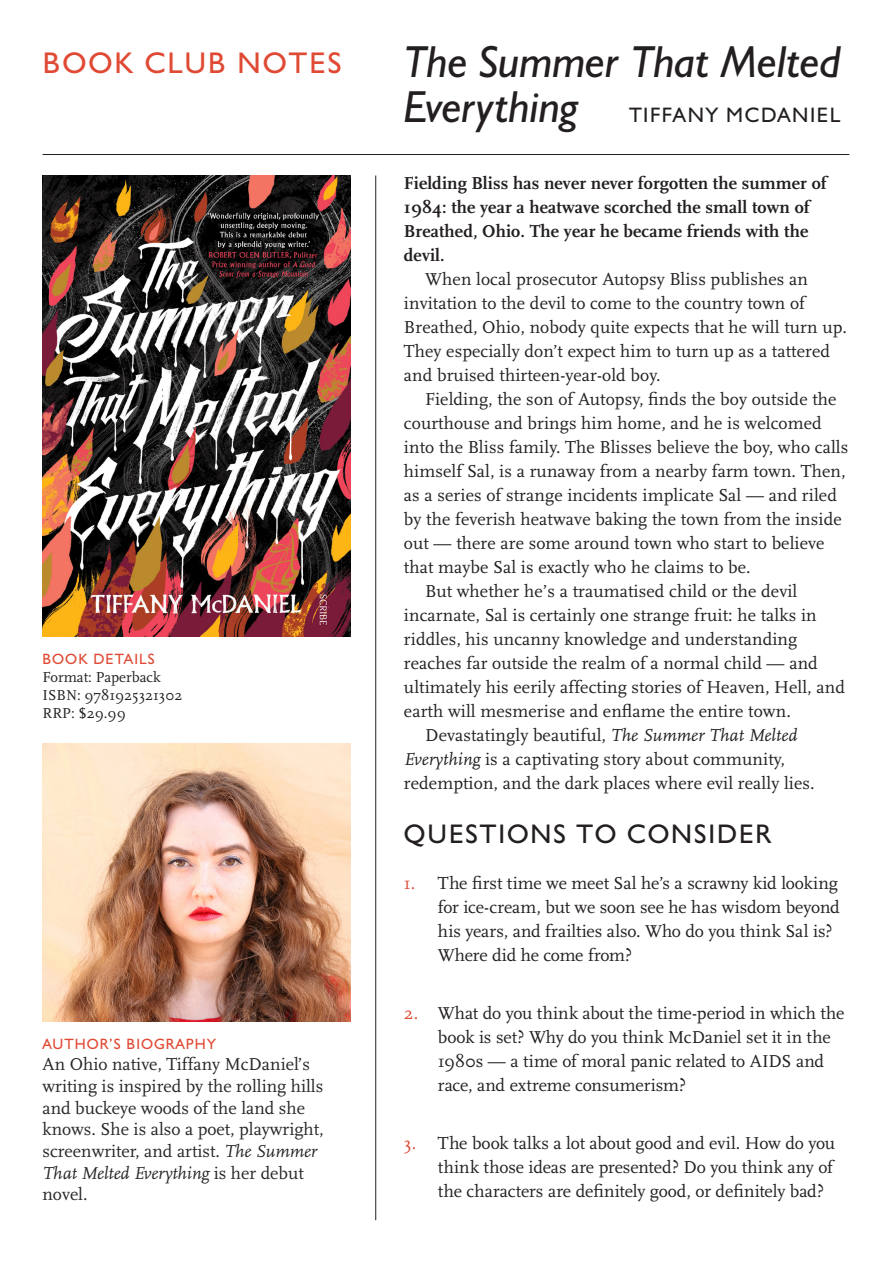
<style>
.page{position:relative;width:893px;height:1263px;background:#fff}
.page>*{position:absolute;margin:0;border:0;box-sizing:border-box;transform-origin:0 0}
.Book_Title{font:italic 45px "Humanist 521 BT";letter-spacing:-.01em;color:#231f20}
.t1{font:30px "Humanist 521 BT";letter-spacing:.07em;color:#e04a34}
.Questions_to_Conside{font:27px "Humanist 521 BT";letter-spacing:.07em;color:#231f20}
.Book_Title-2{font:21px "Humanist 521 BT";letter-spacing:.075em;color:#231f20}
.Preamble{font:18px/24px "Scala";letter-spacing:.005em;color:#231f20}
.Author_s_Details{font:18px/21.6px "Scala";color:#262626}
.Preamble-2{font:700 18px/24px "Scala";letter-spacing:.005em;color:#231f20}
.Author_s_Details-2{font:15px "Scala";color:#231f20}
.Small_Caps{font:15px "Humanist 521 BT";letter-spacing:.07em;color:#e04a34}
.s1{font-style:italic}
.s2{font-style:italic;font-size:45px}
.s3{color:#e04a34}
</style>
<div class="page">
<hr style="left:43px;top:154px;width:806px;height:1px;background:#231f20">
<hr style="left:375px;top:176px;width:1px;height:1044px;background:#231f20">
<img style="left:43px;top:744px;width:307px;height:277px">
<img style="left:43px;top:176px;width:307px;height:461px">
<h2 class="t1" style="left:43px;top:45px;width:300px">BOOK CLUB NOTES</h2>
<p class="Small_Caps" style="left:43px;top:649px;width:114px">BOOK DETAILS</p>
<p class="Author_s_Details-2" style="left:43px;top:669px;width:120px">Format: Paperback</p>
<p class="Author_s_Details-2" style="left:43px;top:687px;width:141px">ISBN: 9781925321302</p>
<p class="Author_s_Details-2" style="left:43px;top:705px;width:85px">RRP: $29.99</p>
<p class="Small_Caps" style="left:43px;top:1034px;width:175px">AUTHOR’S BIOGRAPHY</p>
<p class="Author_s_Details" style="left:43px;top:1054px;width:283px">An Ohio native, Tiffany McDaniel’s writing is inspired by the rolling hills and buckeye woods of the land she knows. She is also a poet, playwright, screenwriter, and artist. <span class="s1">The Summer<br>That Melted Everything</span> is her debut novel.</p>
<p class="Book_Title" style="left:404px;top:34px;width:438px">The Summer That Melted</p>
<p class="Book_Title-2" style="left:404px;top:102px;width:438px"><span class="s2">Everything</span> TIFFANY MCDANIEL</p>
<p class="Preamble-2" style="left:404px;top:171px;width:424px">Fielding Bliss has never never forgotten the summer of 1984: the year a heatwave scorched the small town of Breathed, Ohio. The year he became friends with the devil.</p>
<p class="Preamble" style="left:404px;top:268px;width:444px;text-indent:21px">When local prosecutor Autopsy Bliss publishes an invitation to the devil to come to the country town of Breathed, Ohio, nobody quite expects that he will turn up.<br>They especially don’t expect him to turn up as a tattered and bruised thirteen-year-old boy.</p>
<p class="Preamble" style="left:404px;top:388px;width:446px;text-indent:21px">Fielding, the son of Autopsy, finds the boy outside the courthouse and brings him home, and he is welcomed into the Bliss family. The Blisses believe the boy, who calls himself Sal, is a runaway from a nearby farm town. Then, as a series of strange incidents implicate Sal — and riled by the feverish heatwave baking the town from the inside out — there are some around town who start to believe that maybe Sal is exactly who he claims to be.</p>
<p class="Preamble" style="left:404px;top:580px;width:442px;text-indent:21px">But whether he’s a traumatised child or the devil incarnate, Sal is certainly one strange fruit: he talks in riddles, his uncanny knowledge and understanding reaches far outside the realm of a normal child — and ultimately his eerily affecting stories of Heaven, Hell, and earth will mesmerise and enflame the entire town.</p>
<p class="Preamble" style="left:404px;top:724px;width:412px;text-indent:21px">Devastatingly beautiful, <span class="s1">The Summer That Melted<br>Everything</span> is a captivating story about community, redemption, and the dark places where evil really lies.</p>
<p class="Questions_to_Conside" style="left:404px;top:817px;width:368px">QUESTIONS TO CONSIDER</p>
<p class="Preamble" style="left:438px;top:871px;width:403px;text-indent:-34px"><span class="s3">1.</span> The first time we meet Sal he’s a scrawny kid looking for ice-cream, but we soon see he has wisdom beyond his years, and frailties also. Who do you think Sal is?<br>Where did he come from?</p>
<p class="Preamble" style="left:438px;top:1001px;width:408px;text-indent:-34px"><span class="s3">2.</span> What do you think about the time-period in which the book is set? Why do you think McDaniel set it in the 1980s — a time of moral panic related to AIDS and race, and extreme consumerism?</p>
<p class="Preamble" style="left:438px;top:1131px;width:399px;text-indent:-34px"><span class="s3">3.</span> The book talks a lot about good and evil. How do you think those ideas are presented? Do you think any of the characters are definitely good, or definitely bad?</p>
</div>
